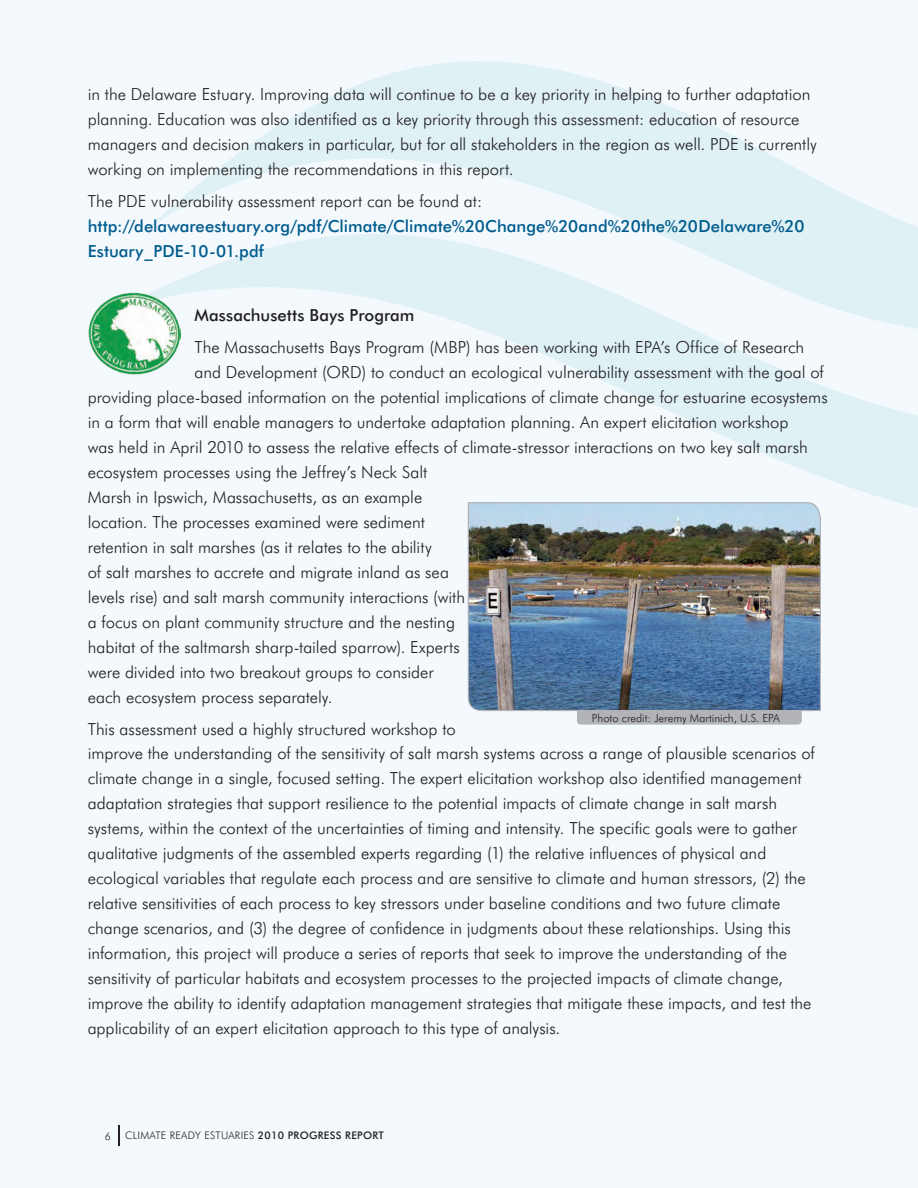
<style>
.page{position:relative;width:918px;height:1188px;background:#f3f9fd}
.page>*{position:absolute;margin:0;border:0;box-sizing:border-box;transform-origin:0 0}
.body_text{font:300 16.65px/25px "Futura BT";color:#231f20}
.body_text-2{font:500 16.65px/25px "Futura BT";color:#005b8d}
.SubHeading2{font:500 16.65px "Futura BT";color:#231f20}
.t1{font:300 11.25px "Futura BT";color:#231f20}
.t2{font:300 10.5px "Futura BT";letter-spacing:.025em;color:#231f20}
.s1{font-weight:300;color:#231f20}
.s2{font-weight:500}
</style>
<div class="page">
<svg style="left:250px;top:61px;width:501px;height:84px;fill:#dff1f5"></svg>
<svg style="left:127px;top:145px;width:790px;height:363px"></svg>
<hr style="left:118px;top:1125px;width:2px;height:21px;background:#231f20">
<svg style="left:917px;top:227px;width:1px;height:281px"></svg>
<img style="left:88px;top:292px;width:93px;height:82px">
<img style="left:467px;top:502px;width:355px;height:210px">
<svg style="left:577px;top:710px;width:225px;height:15px;background:#b3b5b9"></svg>
<p class="body_text" style="left:88px;top:82px;width:731px">in the Delaware Estuary. Improving data will continue to be a key priority in helping to further adaptation planning. Education was also identified as a key priority through this assessment: education of resource managers and decision makers in particular, but for all stakeholders in the region as well. PDE is currently working on implementing the recommendations in this report.</p>
<p class="body_text-2" style="left:88px;top:189px;width:718px"><span class="s1">The PDE vulnerability assessment report can be found at: </span>http://delawareestuary.org/pdf/Climate/Climate%20Change%20and%20the%20Delaware%20<br>Estuary_PDE-10-01.pdf</p>
<p class="SubHeading2" style="left:194px;top:305px;width:221px">Massachusetts Bays Program</p>
<p class="body_text" style="left:194px;top:334px;width:611px">The Massachusetts Bays Program (MBP) has been working with EPA’s Office of Research</p>
<p class="body_text" style="left:194px;top:359px;width:631px">and Development (ORD) to conduct an ecological vulnerability assessment with the goal of</p>
<p class="body_text" style="left:88px;top:384px;width:741px">providing place-based information on the potential implications of climate change for estuarine ecosystems</p>
<p class="body_text" style="left:88px;top:409px;width:702px">in a form that will enable managers to undertake adaptation planning. An expert elicitation workshop</p>
<p class="body_text" style="left:88px;top:434px;width:721px">was held in April 2010 to assess the relative effects of climate-stressor interactions on two key salt marsh</p>
<p class="body_text" style="left:88px;top:459px;width:341px">ecosystem processes using the Jeffrey’s Neck Salt</p>
<p class="body_text" style="left:88px;top:484px;width:336px">Marsh in Ipswich, Massachusetts, as an example</p>
<p class="body_text" style="left:88px;top:509px;width:339px">location. The processes examined were sediment</p>
<p class="body_text" style="left:88px;top:534px;width:346px">retention in salt marshes (as it relates to the ability</p>
<p class="body_text" style="left:88px;top:559px;width:363px">of salt marshes to accrete and migrate inland as sea</p>
<p class="body_text" style="left:88px;top:584px;width:379px">levels rise) and salt marsh community interactions (with</p>
<p class="body_text" style="left:88px;top:609px;width:369px">a focus on plant community structure and the nesting</p>
<p class="body_text" style="left:88px;top:634px;width:374px">habitat of the saltmarsh sharp-tailed sparrow). Experts</p>
<p class="body_text" style="left:88px;top:659px;width:348px">were divided into two breakout groups to consider</p>
<p class="body_text" style="left:88px;top:684px;width:246px">each ecosystem process separately.</p>
<p class="body_text" style="left:88px;top:716px;width:729px">This assessment used a highly structured workshop to<br>improve the understanding of the sensitivity of salt marsh systems across a range of plausible scenarios of climate change in a single, focused setting. The expert elicitation workshop also identified management adaptation strategies that support resilience to the potential impacts of climate change in salt marsh systems, within the context of the uncertainties of timing and intensity. The specific goals were to gather qualitative judgments of the assembled experts regarding (1) the relative influences of physical and ecological variables that regulate each process and are sensitive to climate and human stressors, (2) the relative sensitivities of each process to key stressors under baseline conditions and two future climate change scenarios, and (3) the degree of confidence in judgments about these relationships. Using this information, this project will produce a series of reports that seek to improve the understanding of the sensitivity of particular habitats and ecosystem processes to the projected impacts of climate change, improve the ability to identify adaptation management strategies that mitigate these impacts, and test the applicability of an expert elicitation approach to this type of analysis.</p>
<p class="t1" style="left:592px;top:711px;width:190px">Photo credit: Jeremy Martinich, U.S. EPA</p>
<p class="t2" style="left:105px;top:1129px;width:8px">6</p>
<p class="t2" style="left:125px;top:1129px;width:260px">CLIMATE READY ESTUARIES <span class="s2">2010 PROGRESS REPORT</span></p>
</div>
